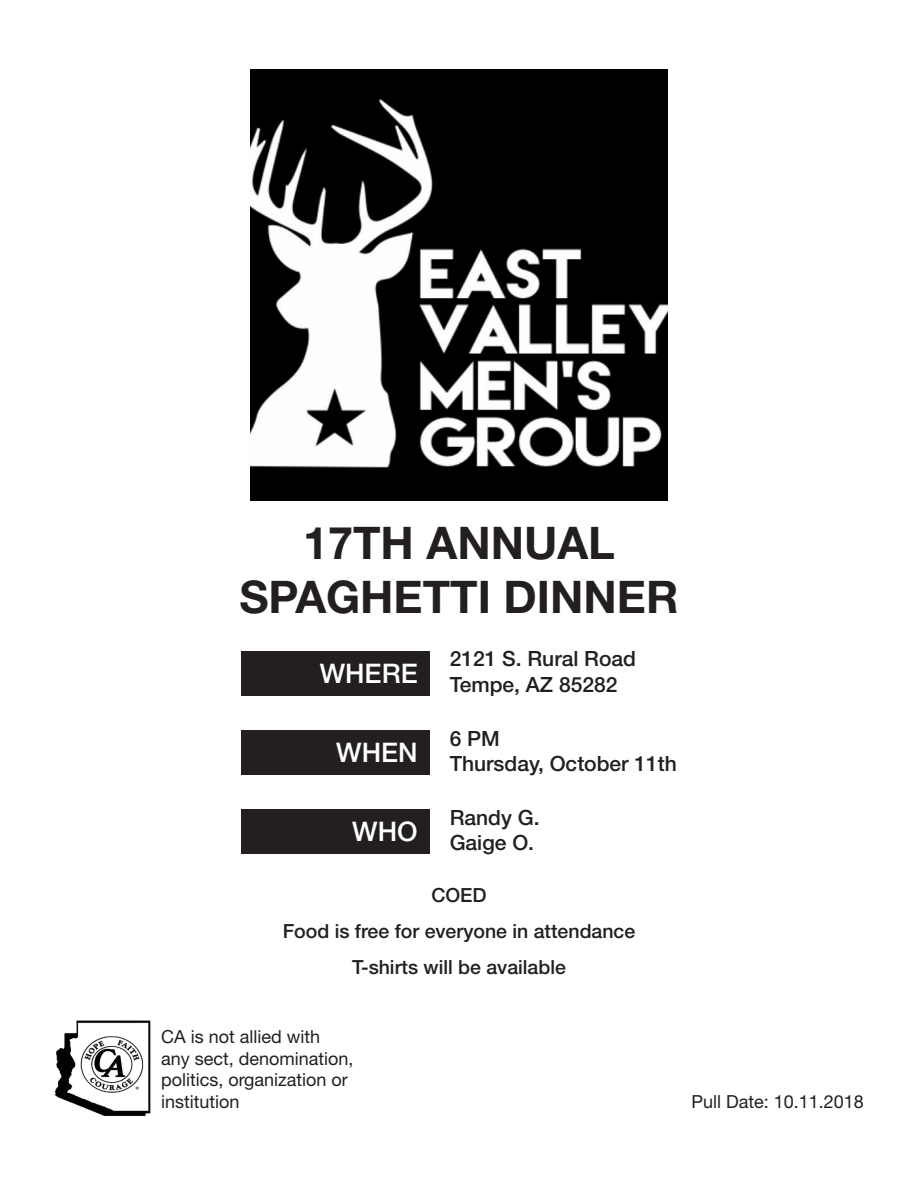
<style>
.page{position:relative;width:918px;height:1188px;background:#fff}
.page>*{position:absolute;margin:0;border:0;box-sizing:border-box;transform-origin:0 0}
.t1{font:700 45px "Helvetica Neue LT Std";color:#231f20}
.t2{font:500 27px "Helvetica Neue LT Std";color:#fff}
.t3{font:500 21px "Helvetica Neue LT Std";color:#231f20}
.t4{font:500 19.5px "Helvetica Neue LT Std";color:#231f20}
.t5{font:18px/21.6px "Helvetica Neue LT Std";color:#231f20}
</style>
<div class="page">
<div style="left:241px;top:651px;width:189px;height:45px;background:#231f20"></div>
<div style="left:241px;top:731px;width:189px;height:44px;background:#231f20"></div>
<div style="left:241px;top:810px;width:189px;height:44px;background:#231f20"></div>
<img style="left:251px;top:69px;width:416px;height:432px">
<img style="left:54px;top:1020px;width:96px;height:96px">
<p class="t1" style="left:303px;top:515px;width:313px">17TH ANNUAL</p>
<p class="t1" style="left:239px;top:569px;width:441px">SPAGHETTI DINNER</p>
<p class="t3" style="left:450px;top:646px;width:188px">2121 S. Rural Road</p>
<p class="t3" style="left:450px;top:672px;width:169px">Tempe, AZ 85282</p>
<p class="t2" style="left:320px;top:657px;width:100px">WHERE</p>
<p class="t2" style="left:336px;top:737px;width:83px">WHEN</p>
<p class="t2" style="left:352px;top:816px;width:67px">WHO</p>
<p class="t3" style="left:450px;top:726px;width:52px">6 PM</p>
<p class="t3" style="left:450px;top:751px;width:229px">Thursday, October 11th</p>
<p class="t3" style="left:450px;top:805px;width:91px">Randy G.</p>
<p class="t3" style="left:450px;top:830px;width:86px">Gaige O.</p>
<p class="t4" style="left:431px;top:883px;width:57px">COED</p>
<p class="t4" style="left:283px;top:919px;width:354px">Food is free for everyone in attendance</p>
<p class="t4" style="left:352px;top:956px;width:215px">T-shirts will be available</p>
<p class="t5" style="left:161px;top:1026px;width:194px">CA is not allied with<br>any sect, denomination, politics, organization or institution</p>
<p class="t5" style="left:692px;top:1090px;width:174px">Pull Date: 10.11.2018</p>
</div>
